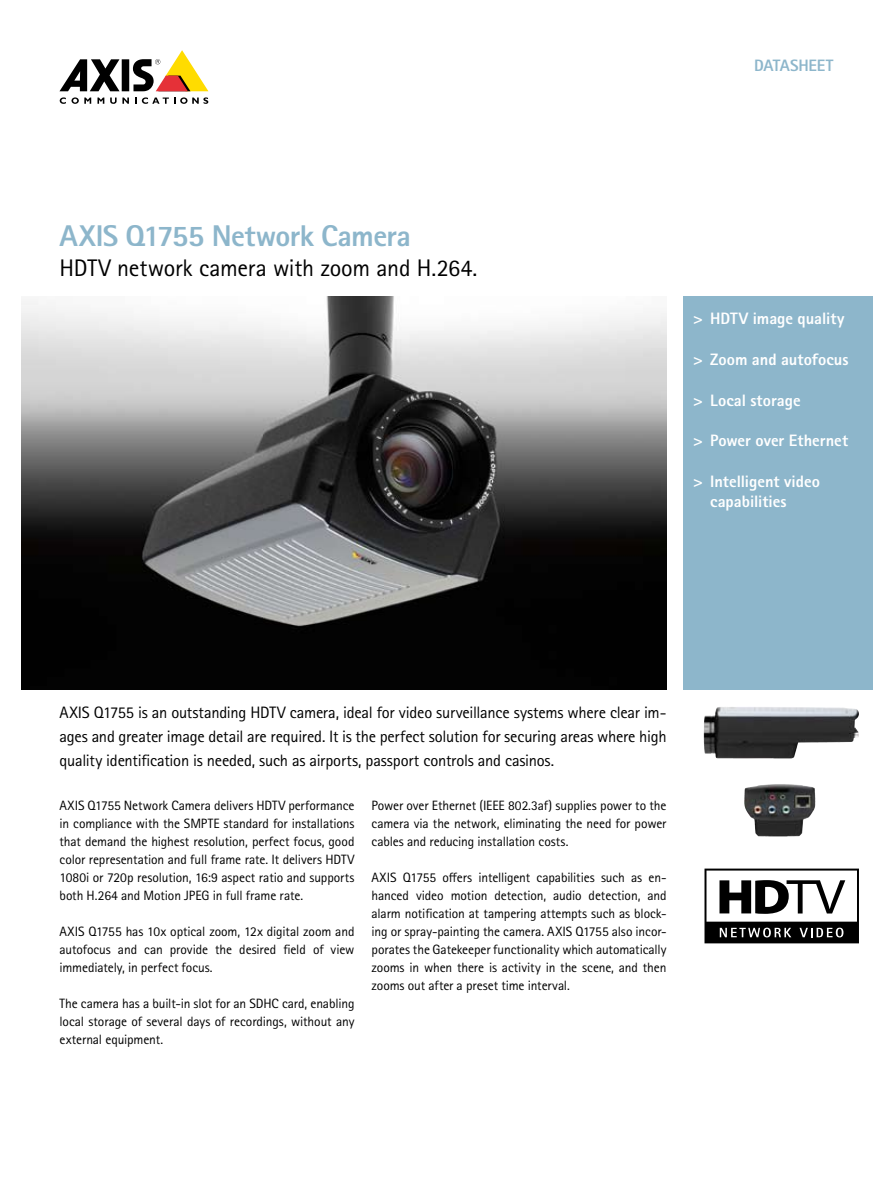
<style>
.page{position:relative;width:893px;height:1191px;background:#fff}
.page>*{position:absolute;margin:0;border:0;box-sizing:border-box;transform-origin:0 0}
.t1{font:800 30px "Rotis Sans Serif Pro";letter-spacing:-.02em;color:#8db6cb}
.t2{font:24px "Rotis Sans Serif Pro";letter-spacing:-.01em;color:#000}
.t3{font:16.5px/24px "Rotis Sans Serif Pro";letter-spacing:-.015em;color:#000;text-align:justify}
.t4{font:800 16.5px/19.5px "Rotis Sans Serif Pro";color:#fff}
.t5{font:800 16.5px "Rotis Sans Serif Pro";letter-spacing:-.015em;color:#8db6cb}
.t6{font:13.5px/18px "Rotis Sans Serif Pro";letter-spacing:-.01em;color:#000;text-align:justify}
</style>
<div class="page">
<div style="left:122px;top:59px;width:7px;height:32px;background:#000"></div>
<svg style="left:60px;top:59px;width:60px;height:32px"></svg>
<svg style="left:133px;top:50px;width:75px;height:41px"></svg>
<svg style="left:60px;top:97px;width:31px;height:7px"></svg>
<svg style="left:97px;top:98px;width:7px;height:6px"></svg>
<svg style="left:110px;top:98px;width:19px;height:6px"></svg>
<svg style="left:135px;top:97px;width:73px;height:7px"></svg>
<div style="left:684px;top:296px;width:189px;height:393px;background:#8db6cb"></div>
<img style="left:21px;top:296px;width:645px;height:393px">
<svg style="left:704px;top:868px;width:155px;height:75px"></svg>
<img style="left:704px;top:707px;width:122px;height:51px">
<img style="left:744px;top:784px;width:43px;height:52px">
<h1 class="t1" style="left:60px;top:217px;width:353px">AXIS Q1755 Network Camera</h1>
<h2 class="t2" style="left:60px;top:254px;width:419px">HDTV network camera with zoom and H.264.</h2>
<p class="t5" style="left:754px;top:55px;width:81px">DATASHEET</p>
<p class="t4" style="left:693px;top:308px;width:153px">&gt; HDTV image quality</p>
<p class="t4" style="left:693px;top:349px;width:157px">&gt; Zoom and autofocus</p>
<p class="t4" style="left:693px;top:390px;width:109px">&gt; Local storage</p>
<p class="t4" style="left:693px;top:431px;width:157px">&gt; Power over Ethernet</p>
<p class="t4" style="left:710px;top:472px;width:111px;text-indent:-17px">&gt; Intelligent video capabilities</p>
<p class="t3" style="left:60px;top:700px;width:609px">AXIS Q1755 is an outstanding HDTV camera, ideal for video surveillance systems where clear im&shy;ages and greater image detail are required. It is the perfect solution for securing areas where high quality identification is needed, such as airports, passport controls and casinos.</p>
<p class="t6" style="left:60px;top:796px;width:297px">AXIS Q1755 Network Camera delivers HDTV performance in compliance with the SMPTE standard for installations that demand the highest resolution, perfect focus, good color representation and full frame rate. It delivers HDTV 1080i or 720p resolution, 16:9 aspect ratio and supports both H.264 and Motion JPEG in full frame rate.</p>
<p class="t6" style="left:60px;top:922px;width:296px">AXIS Q1755 has 10x optical zoom, 12x digital zoom and autofocus and can provide the desired field of view immediately, in perfect focus.</p>
<p class="t6" style="left:60px;top:994px;width:296px">The camera has a built-in slot for an SDHC card, enabling local storage of several days of recordings, without any external equipment.</p>
<p class="t6" style="left:372px;top:796px;width:296px">Power over Ethernet (IEEE 802.3af) supplies power to the camera via the network, eliminating the need for power cables and reducing installation costs.</p>
<p class="t6" style="left:372px;top:868px;width:296px">AXIS Q1755 offers intelligent capabilities such as en&shy;hanced video motion detection, audio detection, and alarm notification at tampering attempts such as block&shy;ing or spray-painting the camera. AXIS Q1755 also incor&shy;porates the Gatekeeper functionality which automatically zooms in when there is activity in the scene, and then zooms out after a preset time interval.</p>
</div>
